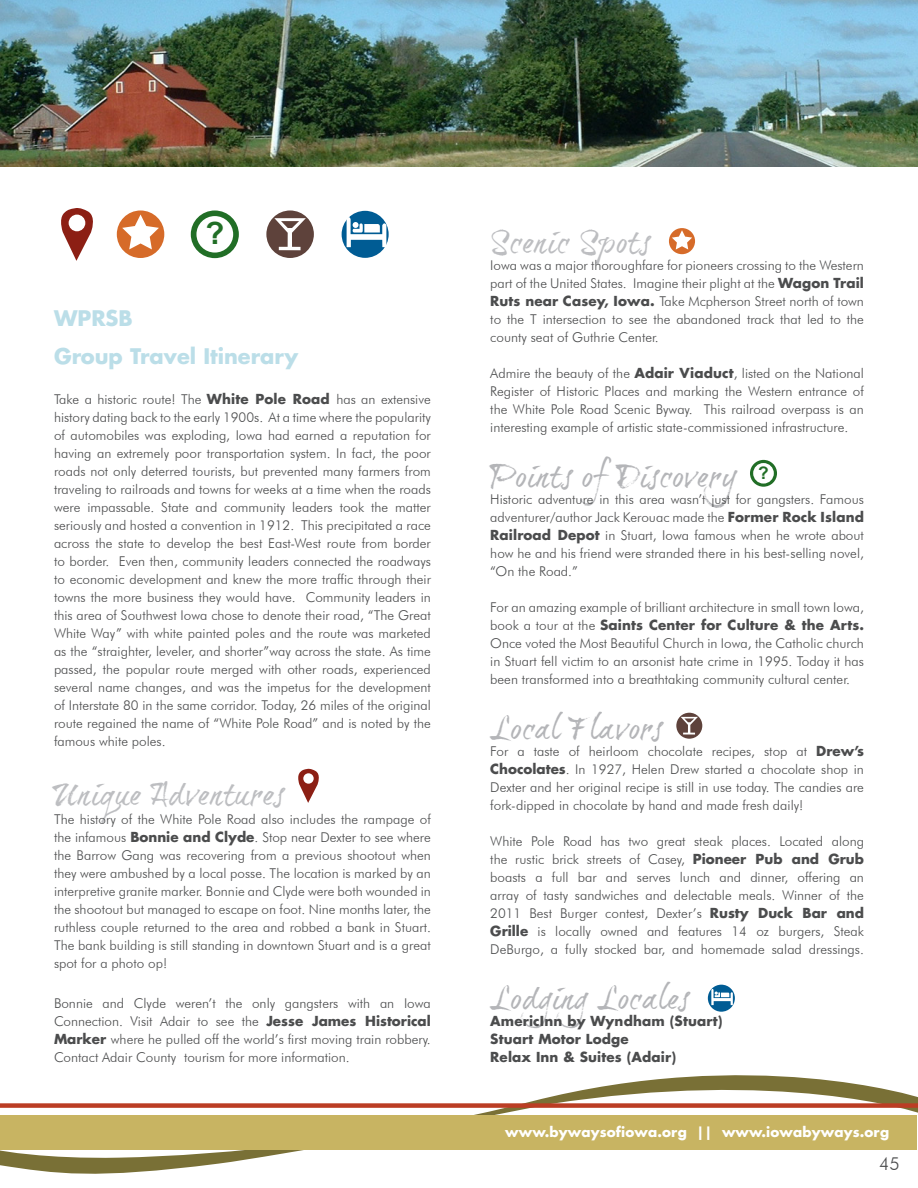
<style>
.page{position:relative;width:918px;height:1188px;background:#fff}
.page>*{position:absolute;margin:0;border:0;box-sizing:border-box;transform-origin:0 0}
.t1{font:700 30.6px "Arial";color:#216e26}
.t2{font:30px "Brushtip Travis";color:#b4b5b8}
.t3{font:30px "Brushtip Travis";letter-spacing:.015em;color:#bdbec1}
.t4{font:700 21px "Futura LT";color:#bbdee8}
.t5{font:300 18px "Futura BT";color:#4b4c4d}
.t6{font:300 13.5px/18px "Futura BT";color:#4b4c4d;text-align:justify}
.t7{font:700 13.5px "Futura LT";letter-spacing:.01em;color:#4b4c4d}
.t8{font:700 13.5px "Futura LT";letter-spacing:.01em;color:#fff}
.s1{font-family:"Futura LT";font-weight:700}
</style>
<div class="page">
<svg style="left:298px;top:768px;width:21px;height:35px"></svg>
<div style="left:303px;top:773px;width:11px;height:11px;background:#fff;border-radius:50%"></div>
<img style="left:1px;top:0;width:917px;height:166px">
<svg style="left:0;top:1075px;width:918px;height:99px"></svg>
<div style="left:1px;top:1115px;width:916px;height:34px;background:#c8b462"></div>
<div style="left:0;top:1103px;width:918px;height:5px;background:#bb3d24"></div>
<svg style="left:667px;top:226px;width:30px;height:30px"></svg>
<div style="left:665px;top:224px;width:34px;height:34px;border:4px solid #fff;border-radius:50%"></div>
<svg style="left:672px;top:230px;width:20px;height:20px"></svg>
<svg style="left:748px;top:458px;width:31px;height:31px"></svg>
<div style="left:746px;top:456px;width:35px;height:35px;border:4px solid #fff;border-radius:50%"></div>
<div style="left:754px;top:464px;width:19px;height:19px;background:#fff;border-radius:50%"></div>
<div style="left:753px;top:463px;width:21px;height:21px;border:2px solid #fff;border-radius:50%"></div>
<svg style="left:674px;top:711px;width:30px;height:30px"></svg>
<div style="left:673px;top:709px;width:33px;height:33px;border:4px solid #fff;border-radius:50%"></div>
<svg style="left:681px;top:717px;width:17px;height:18px"></svg>
<svg style="left:706px;top:983px;width:31px;height:31px"></svg>
<div style="left:704px;top:981px;width:35px;height:34px;border:4px solid #fff;border-radius:50%"></div>
<svg style="left:711px;top:989px;width:22px;height:16px"></svg>
<svg style="left:113px;top:207px;width:55px;height:54px"></svg>
<div style="left:110px;top:204px;width:61px;height:61px;border:7px solid #fff;border-radius:50%"></div>
<svg style="left:122px;top:215px;width:37px;height:34px"></svg>
<svg style="left:263px;top:207px;width:54px;height:54px"></svg>
<div style="left:260px;top:204px;width:61px;height:61px;border:7px solid #fff;border-radius:50%"></div>
<svg style="left:274px;top:218px;width:32px;height:32px"></svg>
<svg style="left:187px;top:207px;width:55px;height:55px"></svg>
<div style="left:184px;top:204px;width:62px;height:61px;border:7px solid #fff;border-radius:50%"></div>
<div style="left:198px;top:218px;width:34px;height:33px;background:#fff;border-radius:50%"></div>
<div style="left:196px;top:216px;width:37px;height:37px;border:3px solid #fff;border-radius:50%"></div>
<svg style="left:61px;top:208px;width:32px;height:53px"></svg>
<div style="left:69px;top:215px;width:16px;height:16px;background:#fff;border-radius:50%"></div>
<svg style="left:337px;top:207px;width:56px;height:55px"></svg>
<div style="left:333px;top:202px;width:64px;height:64px;border:9px solid #fff;border-radius:50%"></div>
<svg style="left:347px;top:217px;width:39px;height:30px"></svg>
<h1 class="t1" style="left:205px;top:213px;width:20px">?</h1>
<p class="t4" style="left:54px;top:304px;width:80px">WPRSB</p>
<p class="t4" style="left:54px;top:342px;width:246px">Group Travel Itinerary</p>
<p class="t6" style="left:54px;top:390px;width:378px">Take a historic route! The <span class="s1">White Pole Road</span> has an extensive history dating back to the early 1900s. At a time where the popularity of automobiles was exploding, Iowa had earned a reputation for having an extremely poor transportation system. In fact, the poor roads not only deterred tourists, but prevented many farmers from traveling to railroads and towns for weeks at a time when the roads were impassable. State and community leaders took the matter seriously and hosted a convention in 1912. This precipitated a race across the state to develop the best East-West route from border to border. Even then, community leaders connected the roadways to economic development and knew the more traffic through their towns the more business they would have. Community leaders in this area of Southwest Iowa chose to denote their road, “The Great White Way” with white painted poles and the route was marketed as the “straighter, leveler, and shorter”way across the state. As time passed, the popular route merged with other roads, experienced several name changes, and was the impetus for the development of Interstate 80 in the same corridor. Today, 26 miles of the original route regained the name of “White Pole Road” and is noted by the famous white poles.</p>
<p class="t3" style="left:54px;top:776px;width:233px">Unique Adventures</p>
<p class="t6" style="left:54px;top:810px;width:378px">The history of the White Pole Road also includes the rampage of the infamous <span class="s1">Bonnie and Clyde</span>. Stop near Dexter to see where the Barrow Gang was recovering from a previous shootout when they were ambushed by a local posse. The location is marked by an interpretive granite marker. Bonnie and Clyde were both wounded in the shootout but managed to escape on foot. Nine months later, the ruthless couple returned to the area and robbed a bank in Stuart.<br>The bank building is still standing in downtown Stuart and is a great spot for a photo op!</p>
<p class="t6" style="left:54px;top:994px;width:378px">Bonnie and Clyde weren’t the only gangsters with an Iowa Connection. Visit Adair to see the <span class="s1">Jesse James Historical Marker</span> where he pulled off the world’s first moving train robbery.<br>Contact Adair County tourism for more information.</p>
<p class="t3" style="left:490px;top:224px;width:162px">Scenic Spots</p>
<p class="t6" style="left:490px;top:256px;width:375px">Iowa was a major thoroughfare for pioneers crossing to the Western part of the United States. Imagine their plight at the <span class="s1">Wagon Trail Ruts near Casey, Iowa.</span> Take Mcpherson Street north of town to the T intersection to see the abandoned track that led to the county seat of Guthrie Center.</p>
<p class="t6" style="left:490px;top:364px;width:375px">Admire the beauty of the <span class="s1">Adair Viaduct</span>, listed on the National Register of Historic Places and marking the Western entrance of the White Pole Road Scenic Byway. This railroad overpass is an interesting example of artistic state-commissioned infrastructure.</p>
<p class="t2" style="left:490px;top:458px;width:280px">Points ofDiscovery <sup>?</sup></p>
<p class="t6" style="left:490px;top:490px;width:375px">Historic adventure in this area wasn’t just for gangsters. Famous adventurer/author Jack Kerouac made the <span class="s1">Former Rock Island Railroad Depot</span> in Stuart, Iowa famous when he wrote about how he and his friend were stranded there in his best-selling novel, “On the Road.”</p>
<p class="t6" style="left:490px;top:598px;width:375px">For an amazing example of brilliant architecture in small town Iowa, book a tour at the <span class="s1">Saints Center for Culture &amp; the Arts.<br></span>Once voted the Most Beautiful Church in Iowa, the Catholic church in Stuart fell victim to an arsonist hate crime in 1995. Today it has been transformed into a breathtaking community cultural center.</p>
<p class="t2" style="left:490px;top:710px;width:174px">Local Flavors</p>
<p class="t6" style="left:490px;top:742px;width:375px">For a taste of heirloom chocolate recipes, stop at <span class="s1">Drew’s Chocolates</span>. In 1927, Helen Drew started a chocolate shop in Dexter and her original recipe is still in use today. The candies are fork-dipped in chocolate by hand and made fresh daily!</p>
<p class="t6" style="left:490px;top:832px;width:375px">White Pole Road has two great steak places. Located along the rustic brick streets of Casey, <span class="s1">Pioneer Pub and Grub </span>boasts a full bar and serves lunch and dinner, offering an array of tasty sandwiches and delectable meals. Winner of the 2011 Best Burger contest, Dexter’s <span class="s1">Rusty Duck Bar and Grille</span> is locally owned and features 14 oz burgers, Steak DeBurgo, a fully stocked bar, and homemade salad dressings.</p>
<p class="t2" style="left:490px;top:980px;width:201px">LodgingLocales</p>
<p class="t7" style="left:490px;top:1012px;width:234px">AmericInn by Wyndham (Stuart)</p>
<p class="t7" style="left:490px;top:1030px;width:140px">Stuart Motor Lodge</p>
<p class="t7" style="left:490px;top:1048px;width:187px">Relax Inn &amp; Suites (Adair)</p>
<p class="t8" style="left:505px;top:1123px;width:385px">www.bywaysofiowa.org || www.iowabyways.org</p>
<h3 class="t5" style="left:879px;top:1152px;width:22px">45</h3>
</div>
